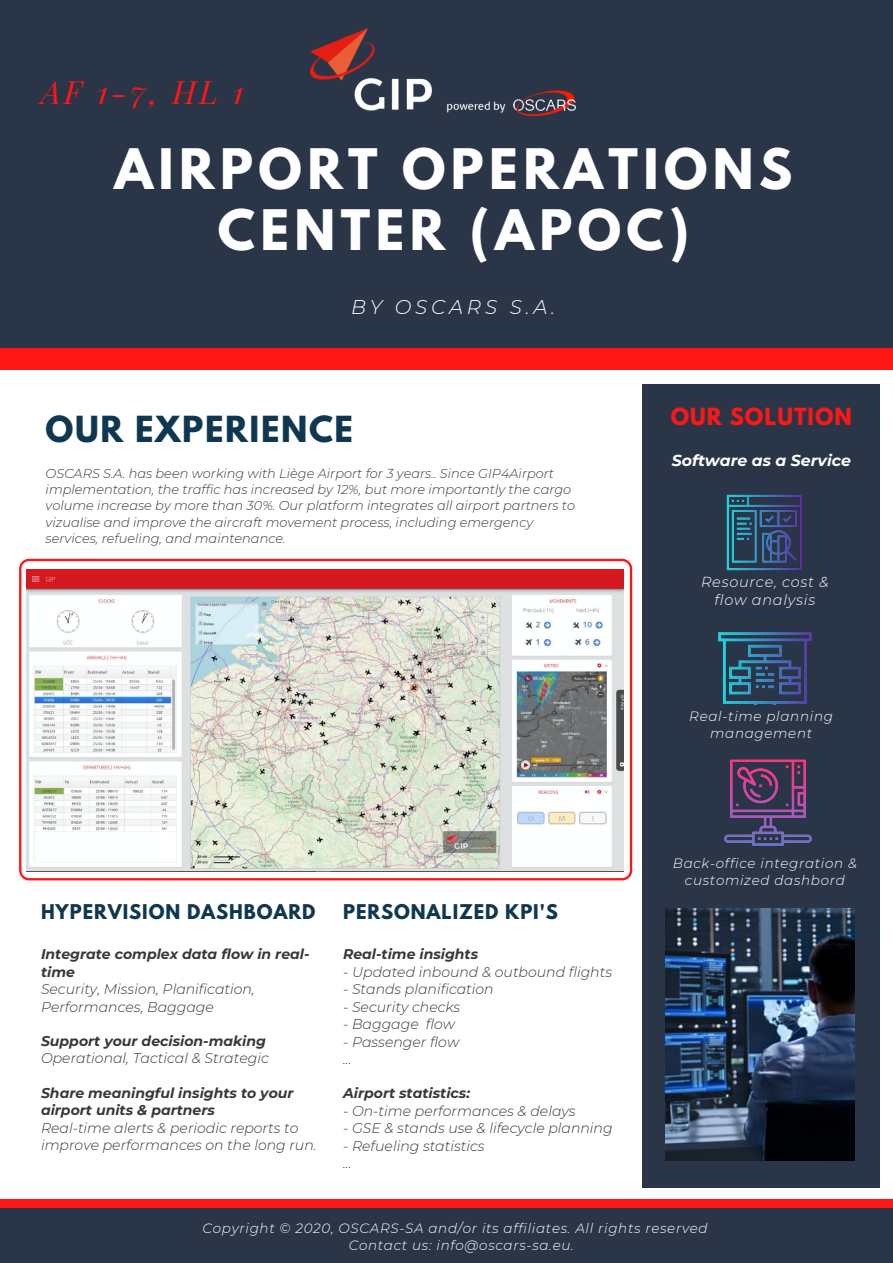
<style>
.page{position:relative;width:893px;height:1263px;background:#fff}
.page>*{position:absolute;margin:0;border:0;box-sizing:border-box;transform-origin:0 0}
.t1{font:700 49.43px/60.8px "League Spartan";letter-spacing:.11em;color:#fff;text-align:center}
.t2{font:700 31.88px "League Spartan";letter-spacing:.05em;color:#0f3750}
.t3{font:italic 31.5px "Playfair Display";color:#ff1616}
.t4{font:700 21px "League Spartan";letter-spacing:.05em;color:#ff1616}
.t5{font:italic 300 19.88px "Montserrat";letter-spacing:.19em;color:#fff}
.t6{font:700 18px "League Spartan";letter-spacing:.05em;color:#0f3750}
.t7{font:italic 700 15.75px "Montserrat";color:#fff}
.t8{font:italic 300 14.48px/18.1px "Montserrat";letter-spacing:.05em;color:#fff;text-align:center}
.t9{font:italic 300 14.02px/17.5px "Montserrat";color:#383838}
.t10{font:italic 700 14.02px/17.5px "Montserrat";color:#383838}
.t11{font:italic 300 13.5px/16.9px "Montserrat";letter-spacing:.05em;color:#fff;text-align:center}
.t12{font:italic 300 12.9px/16.4px "Montserrat";color:#383838}
</style>
<div class="page">
<div style="left:0;top:0;width:893px;height:359px;background:#2a3648"></div>
<div style="left:0;top:349px;width:893px;height:20px;background:#ff1616"></div>
<div style="left:643px;top:384px;width:236px;height:803px;background:#2a3648"></div>
<img style="left:665px;top:908px;width:189px;height:252px">
<img style="left:310px;top:28px;width:265px;height:88px">
<svg style="left:19px;top:559px;width:613px;height:321px"></svg>
<img style="left:718px;top:632px;width:94px;height:72px">
<img style="left:726px;top:494px;width:77px;height:77px">
<div style="left:0;top:1199px;width:893px;height:20px;background:#ff1616"></div>
<div style="left:0;top:1208px;width:893px;height:55px;background:#2a3648"></div>
<img style="left:26px;top:569px;width:597px;height:302px">
<img style="left:724px;top:759px;width:88px;height:87px">
<h3 class="t3" style="left:41px;top:70px;width:204px">AF 1-7, HL 1</h3>
<h1 class="t1" style="left:114px;top:145px;width:679px">AIRPORT OPERATIONS<br>CENTER (APOC)</h1>
<h3 class="t5" style="left:351px;top:295px;width:205px">BY OSCARS S.A.</h3>
<h2 class="t2" style="left:46px;top:413px;width:309px">OUR EXPERIENCE</h2>
<p class="t12" style="left:46px;top:465px;width:531px">OSCARS S.A. has been working with Liège Airport for 3 years.. Since GIP4Airport implementation, the traffic has increased by 12%, but more importantly the cargo volume increase by more than 30%. Our platform integrates all airport partners to vizualise and improve the aircraft movement process, including emergency services, refueling, and maintenance.</p>
<p class="t6" style="left:41px;top:903px;width:276px">HYPERVISION DASHBOARD</p>
<p class="t10" style="left:41px;top:945px;width:270px">Integrate complex data flow in real&shy;time</p>
<p class="t9" style="left:41px;top:980px;width:215px">Security, Mission, Planification,<br>Performances, Baggage</p>
<p class="t10" style="left:41px;top:1032px;width:226px">Support your decision-making</p>
<p class="t9" style="left:41px;top:1049px;width:229px">Operational, Tactical &amp; Strategic</p>
<p class="t10" style="left:41px;top:1084px;width:254px">Share meaningful insights to your airport units &amp; partners</p>
<p class="t9" style="left:41px;top:1119px;width:277px">Real-time alerts &amp; periodic reports to improve performances on the long run.</p>
<p class="t6" style="left:343px;top:903px;width:216px">PERSONALIZED KPI'S</p>
<p class="t10" style="left:343px;top:945px;width:137px">Real-time insights</p>
<p class="t9" style="left:343px;top:963px;width:270px">- Updated inbound &amp; outbound flights</p>
<p class="t9" style="left:343px;top:980px;width:152px">- Stands planification</p>
<p class="t9" style="left:343px;top:998px;width:119px">- Security checks</p>
<p class="t9" style="left:343px;top:1015px;width:113px">- Baggage flow</p>
<p class="t9" style="left:343px;top:1033px;width:118px">- Passenger flow ...</p>
<p class="t10" style="left:343px;top:1084px;width:128px">Airport statistics:</p>
<p class="t9" style="left:343px;top:1102px;width:234px">- On-time performances &amp; delays</p>
<p class="t9" style="left:343px;top:1119px;width:271px">- GSE &amp; stands use &amp; lifecycle planning</p>
<p class="t9" style="left:343px;top:1137px;width:143px">- Refueling statistics ...</p>
<h3 class="t4" style="left:670px;top:406px;width:183px">OUR SOLUTION</h3>
<p class="t7" style="left:671px;top:450px;width:181px">Software as a Service</p>
<p class="t8" style="left:701px;top:572px;width:129px">Resource, cost &amp; flow analysis</p>
<p class="t11" style="left:689px;top:707px;width:145px">Real-time planning management</p>
<p class="t11" style="left:673px;top:855px;width:186px">Back-office integration &amp; customized dashbord</p>
<p class="t11" style="left:349px;top:1220px;width:360px;text-align:left;text-indent:-146px">Copyright © 2020, OSCARS-SA and/or its affiliates. All rights reserved<br>Contact us: info@oscars-sa.eu.</p>
</div>
